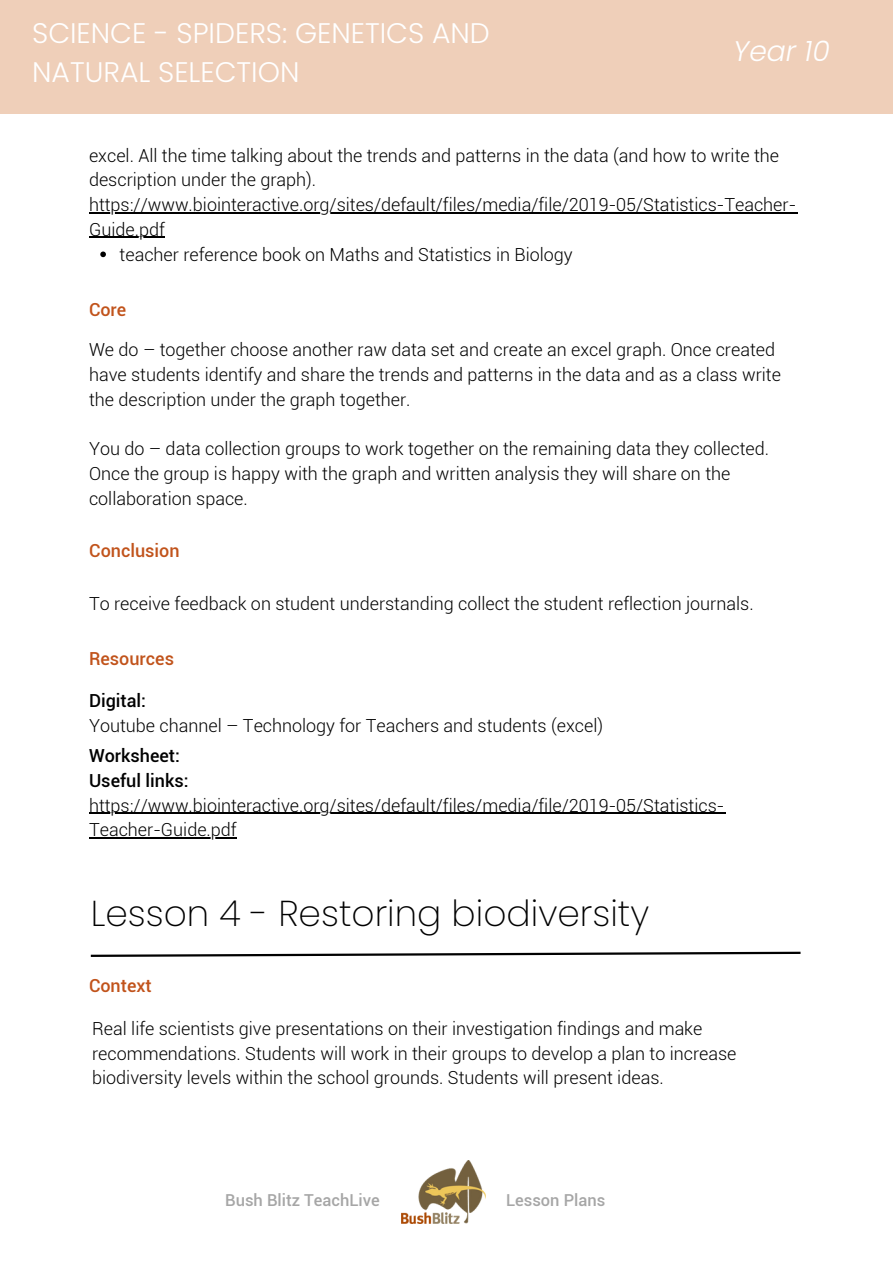
<style>
.page{position:relative;width:893px;height:1264px;background:#fff}
.page>*{position:absolute;margin:0;border:0;box-sizing:border-box;transform-origin:0 0}
.t1{font:200 36px "Poppins";color:#000}
.t2{font:300 28.35px/39.3px "Poppins";color:#fff}
.t3{font:italic 300 28.35px "Poppins";color:#fff}
.t4{font:300 18px/24.8px "Roboto";color:#000}
.t5{font:500 18px "Roboto";color:#c1531b}
.t6{font:500 18px "Roboto";color:#000}
.t7{font:500 16.5px "Roboto";color:#a6a6a6}
</style>
<div class="page">
<div style="left:0;top:0;width:892px;height:114px;background:#efcfb9"></div>
<img style="left:401px;top:1160px;width:84px;height:63px">
<svg style="left:100px;top:251px;width:6px;height:6px"></svg>
<hr style="left:89px;top:212px;width:708px;height:1px;background:#000">
<hr style="left:89px;top:237px;width:76px;height:1px;background:#000">
<hr style="left:89px;top:812px;width:636px;height:2px;background:#000">
<hr style="left:89px;top:837px;width:148px;height:1px;background:#000">
<svg style="left:90px;top:951px;width:711px;height:6px"></svg>
<p class="t2" style="left:32px;top:13px;width:459px">SCIENCE - SPIDERS: GENETICS AND<br>NATURAL SELECTION</p>
<p class="t3" style="left:733px;top:31px;width:98px">Year 10</p>
<p class="t4" style="left:89px;top:143px;width:691px">excel. All the time talking about the trends and patterns in the data (and how to write the description under the graph).</p>
<p class="t4" style="left:89px;top:192px;width:708px">https://www.biointeractive.org/sites/default/files/media/file/2019-05/Statistics-Teacher-<br>Guide.pdf</p>
<p class="t4" style="left:120px;top:242px;width:454px">teacher reference book on Maths and Statistics in Biology</p>
<p class="t5" style="left:89px;top:299px;width:39px">Core</p>
<p class="t4" style="left:89px;top:338px;width:693px">We do – together choose another raw data set and create an excel graph. Once created have students identify and share the trends and patterns in the data and as a class write the description under the graph together.</p>
<p class="t4" style="left:89px;top:436px;width:681px">You do – data collection groups to work together on the remaining data they collected.<br>Once the group is happy with the graph and written analysis they will share on the collaboration space.</p>
<p class="t5" style="left:89px;top:540px;width:92px">Conclusion</p>
<p class="t4" style="left:89px;top:591px;width:666px">To receive feedback on student understanding collect the student reflection journals.</p>
<p class="t5" style="left:89px;top:648px;width:86px">Resources</p>
<p class="t6" style="left:89px;top:690px;width:58px">Digital:</p>
<p class="t4" style="left:89px;top:713px;width:515px">Youtube channel – Technology for Teachers and students (excel)</p>
<p class="t6" style="left:89px;top:745px;width:92px">Worksheet:</p>
<p class="t6" style="left:89px;top:770px;width:101px">Useful links:</p>
<p class="t4" style="left:89px;top:793px;width:636px">https://www.biointeractive.org/sites/default/files/media/file/2019-05/Statistics-<br>Teacher-Guide.pdf</p>
<p class="t1" style="left:91px;top:887px;width:560px">Lesson 4 - Restoring biodiversity</p>
<p class="t5" style="left:89px;top:975px;width:64px">Context</p>
<p class="t4" style="left:92px;top:1016px;width:645px">Real life scientists give presentations on their investigation findings and make recommendations. Students will work in their groups to develop a plan to increase biodiversity levels within the school grounds. Students will present ideas.</p>
<p class="t7" style="left:225px;top:1190px;width:156px">Bush Blitz TeachLive</p>
<p class="t7" style="left:506px;top:1190px;width:101px">Lesson Plans</p>
</div>
